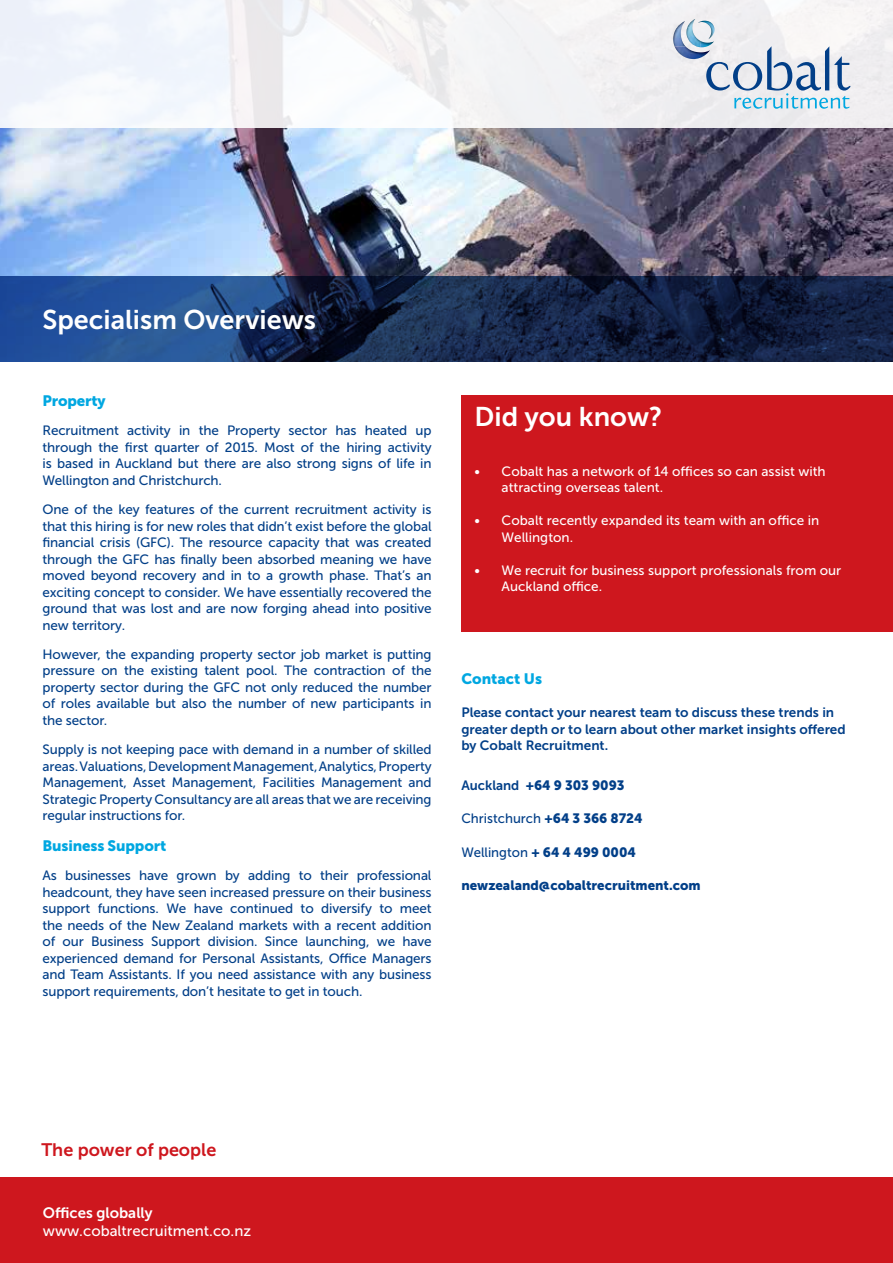
<style>
.page{position:relative;width:893px;height:1263px;background:#fff}
.page>*{position:absolute;margin:0;border:0;box-sizing:border-box;transform-origin:0 0}
.t1{font:27px "Museo Sans 700";color:#fff}
.t2{font:18px "Museo Sans 700";color:#ce171e}
.t3{font:15px "Museo Sans 900";letter-spacing:-.01em;color:#00a7e1}
.t4{font:15px "Museo Sans 500";color:#fff}
.t5{font:15px "Museo Sans 700";color:#fff}
.t6{font:13.5px/16.5px "Museo Sans 500";letter-spacing:-.01em;color:#023f88;text-align:justify}
.t7{font:13.5px/16.5px "Museo Sans 500";color:#fff}
.t8{font:13.5px/16.5px "Museo Sans 700";color:#023f88}
.t9{font:13.5px "Museo Sans 900";color:#023f88}
.s1{font-family:"Museo Sans 700"}
.s2{font-family:"Museo Sans 900"}
.s3{font-family:"Museo Sans 500"}
</style>
<div class="page">
<div style="left:0;top:1178px;width:893px;height:85px;background:#ce171e"></div>
<img style="left:0;top:128px;width:893px;height:148px">
<div style="left:0;top:0;width:893px;height:128px;background:#f2f3f6"></div>
<svg style="left:0;top:276px;width:893px;height:85px;background:#18305b"></svg>
<svg style="left:703px;top:41px;width:147px;height:68px"></svg>
<img style="left:686px;top:32px;width:8px;height:2px">
<img style="left:710px;top:41px;width:4px;height:6px">
<svg style="left:686px;top:19px;width:25px;height:13px"></svg>
<img style="left:681px;top:34px;width:29px;height:12px">
<img style="left:675px;top:46px;width:35px;height:13px">
<div style="left:461px;top:395px;width:432px;height:236px;background:#ce171e"></div>
<h1 class="t1" style="left:43px;top:305px;width:275px">Specialism Overviews</h1>
<p class="t3" style="left:43px;top:392px;width:65px">Property</p>
<p class="t6" style="left:43px;top:422px;width:391px">Recruitment activity in the Property sector has heated up through the first quarter of 2015. Most of the hiring activity is based in Auckland but there are also strong signs of life in Wellington and Christchurch.</p>
<p class="t6" style="left:43px;top:501px;width:391px">One of the key features of the current recruitment activity is that this hiring is for new roles that didn’t exist before the global financial crisis (GFC). The resource capacity that was created through the GFC has finally been absorbed meaning we have moved beyond recovery and in to a growth phase. That’s an exciting concept to consider. We have essentially recovered the ground that was lost and are now forging ahead into positive new territory.</p>
<p class="t6" style="left:43px;top:646px;width:391px">However, the expanding property sector job market is putting pressure on the existing talent pool. The contraction of the property sector during the GFC not only reduced the number of roles available but also the number of new participants in the sector.</p>
<p class="t6" style="left:43px;top:741px;width:391px">Supply is not keeping pace with demand in a number of skilled areas. Valuations, Development Management, Analytics, Property Management, Asset Management, Facilities Management and Strategic Property Consultancy are all areas that we are receiving regular instructions for.</p>
<p class="t3" style="left:43px;top:837px;width:125px">Business Support</p>
<p class="t6" style="left:43px;top:867px;width:391px">As businesses have grown by adding to their professional headcount, they have seen increased pressure on their business support functions. We have continued to diversify to meet the needs of the New Zealand markets with a recent addition of our Business Support division. Since launching, we have experienced demand for Personal Assistants, Office Managers and Team Assistants. If you need assistance with any business support requirements, don’t hesitate to get in touch.</p>
<h1 class="t1" style="left:475px;top:401px;width:189px">Did you know?</h1>
<p class="t7" style="left:502px;top:463px;width:326px;text-indent:-27px">• Cobalt has a network of 14 offices so can assist with attracting overseas talent.</p>
<p class="t7" style="left:502px;top:512px;width:319px;text-indent:-27px">• Cobalt recently expanded its team with an office in<br>Wellington.</p>
<p class="t7" style="left:502px;top:562px;width:341px;text-indent:-27px">• We recruit for business support professionals from our<br>Auckland office.</p>
<p class="t3" style="left:461px;top:670px;width:82px">Contact Us</p>
<p class="t8" style="left:461px;top:704px;width:386px">Please contact your nearest team to discuss these trends in greater depth or to learn about other market insights offered by Cobalt Recruitment.</p>
<p class="t9" style="left:461px;top:777px;width:165px"><span class="s1">Auckland</span> +64 9 303 9093</p>
<p class="t6" style="left:461px;top:810px;width:183px">Christchurch <span class="s2">+64 3 366 8724</span></p>
<p class="t9" style="left:461px;top:844px;width:176px"><span class="s3">Wellington</span> + 64 4 499 0004</p>
<p class="t9" style="left:461px;top:878px;width:241px">newzealand@cobaltrecruitment.com</p>
<h2 class="t2" style="left:41px;top:1140px;width:176px">The power of people</h2>
<p class="t5" style="left:43px;top:1204px;width:111px">Offices globally</p>
<p class="t4" style="left:43px;top:1222px;width:210px">www.cobaltrecruitment.co.nz</p>
</div>
